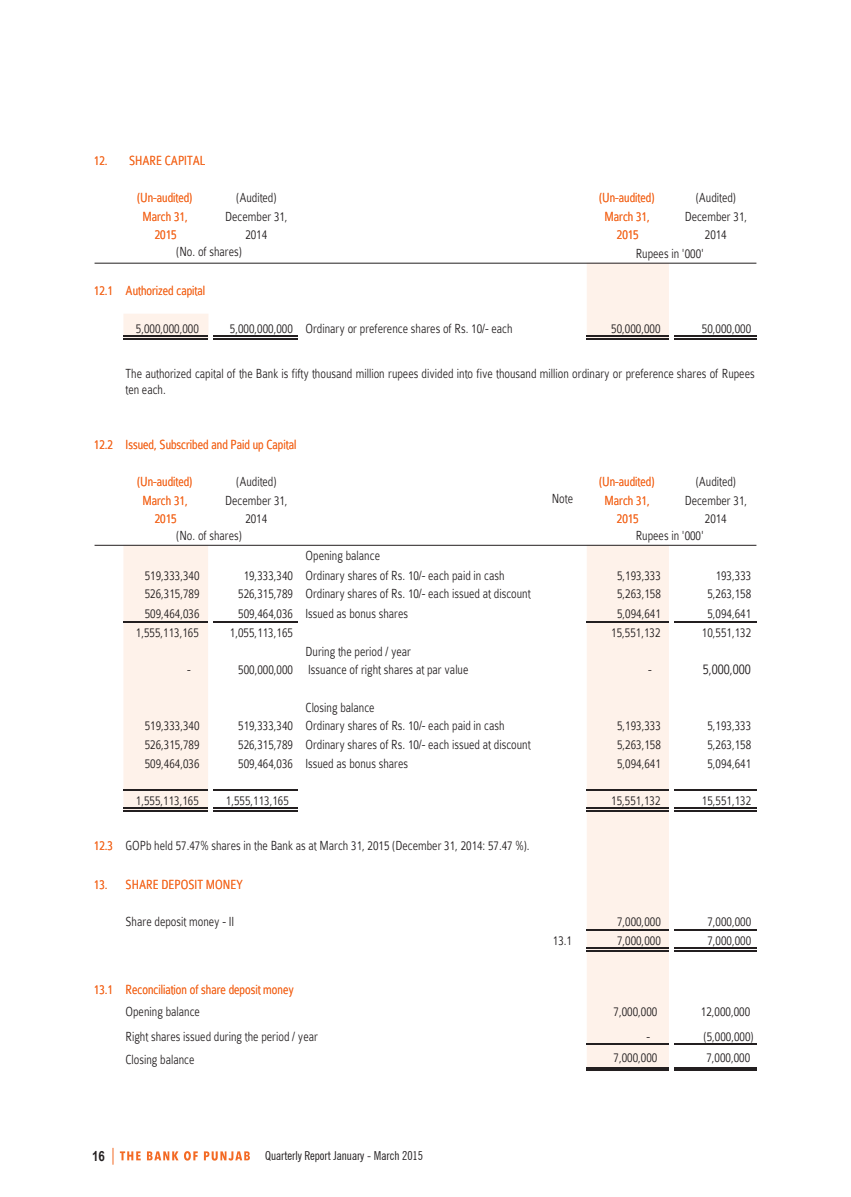
<style>
.page{position:relative;width:851px;height:1197px;background:#fff}
.page>*{position:absolute;margin:0;border:0;box-sizing:border-box;transform-origin:0 0}
.t1{font:300 15.58px "Colaborate";color:#231f20;scale:.8 1}
.t2{font:300 14.17px/16.3px "Colaborate";color:#231f20;scale:.8 1}
.t3{font:300 14.17px "Colaborate";color:#f36a24;scale:.8 1}
.t4{font:700 14px "Arial Narrow";color:#231f20}
.t5{font:condensed 12.25px "News Gothic BT";color:#231f20}
</style>
<div class="page">
<div style="left:587px;top:545px;width:81px;height:526px;background:#fef2ea"></div>
<div style="left:123px;top:545px;width:85px;height:266px;background:#fef2ea"></div>
<div style="left:587px;top:263px;width:81px;height:77px;background:#fef2ea;border:1px solid #fef2ea"></div>
<div style="left:123px;top:314px;width:85px;height:26px;background:#fef2ea;border:1px solid #fef2ea"></div>
<hr style="left:123px;top:336px;width:85px;height:1px;background:#231f20">
<hr style="left:123px;top:339px;width:85px;height:1px;background:#231f20">
<hr style="left:213px;top:336px;width:85px;height:1px;background:#231f20">
<hr style="left:213px;top:339px;width:85px;height:1px;background:#231f20">
<hr style="left:587px;top:336px;width:82px;height:1px;background:#231f20">
<hr style="left:587px;top:339px;width:82px;height:1px;background:#231f20">
<hr style="left:123px;top:621px;width:85px;height:2px;background:#231f20">
<hr style="left:213px;top:621px;width:85px;height:2px;background:#231f20">
<hr style="left:587px;top:621px;width:82px;height:2px;background:#231f20">
<hr style="left:123px;top:789px;width:85px;height:2px;background:#231f20">
<hr style="left:213px;top:789px;width:85px;height:2px;background:#231f20">
<hr style="left:587px;top:789px;width:82px;height:2px;background:#231f20">
<hr style="left:123px;top:808px;width:85px;height:1px;background:#231f20">
<hr style="left:123px;top:810px;width:85px;height:2px;background:#231f20">
<hr style="left:213px;top:808px;width:85px;height:1px;background:#231f20">
<hr style="left:213px;top:810px;width:85px;height:2px;background:#231f20">
<hr style="left:587px;top:808px;width:82px;height:1px;background:#231f20">
<hr style="left:587px;top:810px;width:82px;height:2px;background:#231f20">
<hr style="left:587px;top:929px;width:82px;height:2px;background:#231f20">
<hr style="left:587px;top:948px;width:82px;height:1px;background:#231f20">
<hr style="left:587px;top:950px;width:82px;height:2px;background:#231f20">
<hr style="left:587px;top:1044px;width:82px;height:1px;background:#231f20">
<hr style="left:587px;top:1067px;width:82px;height:1px;background:#231f20">
<hr style="left:587px;top:1070px;width:82px;height:1px;background:#231f20">
<hr style="left:674px;top:336px;width:82px;height:1px;background:#231f20">
<hr style="left:674px;top:339px;width:82px;height:1px;background:#231f20">
<hr style="left:674px;top:621px;width:82px;height:2px;background:#231f20">
<hr style="left:674px;top:789px;width:82px;height:2px;background:#231f20">
<hr style="left:674px;top:808px;width:82px;height:1px;background:#231f20">
<hr style="left:674px;top:810px;width:82px;height:2px;background:#231f20">
<hr style="left:674px;top:929px;width:82px;height:2px;background:#231f20">
<hr style="left:674px;top:948px;width:82px;height:1px;background:#231f20">
<hr style="left:674px;top:950px;width:82px;height:2px;background:#231f20">
<hr style="left:674px;top:1044px;width:82px;height:1px;background:#231f20">
<hr style="left:674px;top:1067px;width:82px;height:1px;background:#231f20">
<hr style="left:674px;top:1070px;width:82px;height:1px;background:#231f20">
<hr style="left:94px;top:263px;width:662px;height:1px;background:#231f20">
<hr style="left:94px;top:545px;width:662px;height:1px;background:#231f20">
<svg style="left:120px;top:1151px;width:21px;height:9px"></svg>
<svg style="left:147px;top:1151px;width:31px;height:9px"></svg>
<svg style="left:184px;top:1151px;width:14px;height:10px"></svg>
<svg style="left:204px;top:1151px;width:46px;height:10px"></svg>
<svg style="left:112px;top:1148px;width:1px;height:17px"></svg>
<p class="t3" style="left:94px;top:153px;width:141px">12. SHARE CAPITAL</p>
<p class="t3" style="left:137px;top:191px;width:71px">(Un-audited)</p>
<p class="t3" style="left:599px;top:191px;width:71px">(Un-audited)</p>
<p class="t3" style="left:142px;top:209px;width:58px">March 31,</p>
<p class="t3" style="left:604px;top:209px;width:58px">March 31,</p>
<p class="t3" style="left:155px;top:228px;width:29px">2015</p>
<p class="t3" style="left:617px;top:228px;width:29px">2015</p>
<p class="t2" style="left:236px;top:190px;width:52px">(Audited)</p>
<p class="t2" style="left:695px;top:190px;width:52px">(Audited)</p>
<p class="t2" style="left:225px;top:208px;width:80px">December 31,</p>
<p class="t2" style="left:684px;top:208px;width:80px">December 31,</p>
<p class="t2" style="left:245px;top:227px;width:29px">2014</p>
<p class="t2" style="left:704px;top:227px;width:29px">2014</p>
<p class="t2" style="left:176px;top:243px;width:84px">(No. of shares)</p>
<p class="t3" style="left:94px;top:283px;width:140px">12.1 Authorized capital</p>
<p class="t2" style="left:635px;top:245px;width:87px">Rupees in '000'</p>
<p class="t2" style="left:136px;top:320px;width:80px">5,000,000,000</p>
<p class="t2" style="left:230px;top:320px;width:355px">5,000,000,000 Ordinary or preference shares of Rs. 10/- each</p>
<p class="t2" style="left:611px;top:320px;width:63px">50,000,000</p>
<p class="t2" style="left:702px;top:320px;width:63px">50,000,000</p>
<p class="t2" style="left:125px;top:365px;width:788px">The authorized capital of the Bank is fifty thousand million rupees divided into five thousand million ordinary or preference shares of Rupees ten each.</p>
<p class="t3" style="left:94px;top:437px;width:254px">12.2 Issued, Subscribed and Paid up Capital</p>
<p class="t3" style="left:137px;top:474px;width:71px">(Un-audited)</p>
<p class="t3" style="left:599px;top:474px;width:71px">(Un-audited)</p>
<p class="t3" style="left:142px;top:493px;width:58px">March 31,</p>
<p class="t3" style="left:604px;top:493px;width:58px">March 31,</p>
<p class="t3" style="left:155px;top:511px;width:29px">2015</p>
<p class="t3" style="left:617px;top:511px;width:29px">2015</p>
<p class="t2" style="left:236px;top:474px;width:52px">(Audited)</p>
<p class="t2" style="left:695px;top:474px;width:52px">(Audited)</p>
<p class="t2" style="left:225px;top:492px;width:80px">December 31,</p>
<p class="t2" style="left:551px;top:491px;width:28px">Note</p>
<p class="t2" style="left:684px;top:492px;width:80px">December 31,</p>
<p class="t2" style="left:245px;top:511px;width:29px">2014</p>
<p class="t2" style="left:704px;top:511px;width:29px">2014</p>
<p class="t2" style="left:305px;top:548px;width:95px">Opening balance</p>
<p class="t2" style="left:176px;top:527px;width:84px">(No. of shares)</p>
<p class="t2" style="left:635px;top:527px;width:87px">Rupees in '000'</p>
<p class="t2" style="left:305px;top:567px;width:250px">Ordinary shares of Rs. 10/- each paid in cash</p>
<p class="t2" style="left:145px;top:567px;width:70px">519,333,340</p>
<p class="t2" style="left:244px;top:567px;width:63px">19,333,340</p>
<p class="t2" style="left:617px;top:567px;width:56px">5,193,333</p>
<p class="t2" style="left:715px;top:567px;width:46px">193,333</p>
<p class="t2" style="left:145px;top:586px;width:70px">526,315,789</p>
<p class="t2" style="left:238px;top:586px;width:70px">526,315,789</p>
<p class="t2" style="left:617px;top:586px;width:56px">5,263,158</p>
<p class="t2" style="left:707px;top:586px;width:56px">5,263,158</p>
<p class="t2" style="left:145px;top:606px;width:70px">509,464,036</p>
<p class="t2" style="left:238px;top:606px;width:214px">509,464,036 Issued as bonus shares</p>
<p class="t2" style="left:617px;top:606px;width:56px">5,094,641</p>
<p class="t2" style="left:707px;top:606px;width:56px">5,094,641</p>
<p class="t2" style="left:136px;top:624px;width:80px">1,555,113,165</p>
<p class="t2" style="left:230px;top:624px;width:80px">1,055,113,165</p>
<p class="t2" style="left:611px;top:624px;width:63px">15,551,132</p>
<p class="t2" style="left:702px;top:624px;width:63px">10,551,132</p>
<p class="t2" style="left:305px;top:643px;width:133px">During the period / year</p>
<p class="t2" style="left:187px;top:662px;width:6px">-</p>
<p class="t2" style="left:238px;top:662px;width:289px">500,000,000 Issuance of right shares at par value</p>
<p class="t2" style="left:648px;top:662px;width:6px">-</p>
<p class="t1" style="left:702px;top:661px;width:62px">5,000,000</p>
<p class="t2" style="left:305px;top:699px;width:88px">Closing balance</p>
<p class="t2" style="left:145px;top:718px;width:70px">519,333,340</p>
<p class="t2" style="left:238px;top:718px;width:70px">519,333,340</p>
<p class="t2" style="left:617px;top:718px;width:56px">5,193,333</p>
<p class="t2" style="left:707px;top:718px;width:56px">5,193,333</p>
<p class="t2" style="left:145px;top:736px;width:70px">526,315,789</p>
<p class="t2" style="left:238px;top:736px;width:70px">526,315,789</p>
<p class="t2" style="left:617px;top:736px;width:56px">5,263,158</p>
<p class="t2" style="left:707px;top:736px;width:56px">5,263,158</p>
<p class="t2" style="left:145px;top:755px;width:70px">509,464,036</p>
<p class="t2" style="left:238px;top:755px;width:70px">509,464,036</p>
<p class="t2" style="left:617px;top:755px;width:56px">5,094,641</p>
<p class="t2" style="left:707px;top:755px;width:56px">5,094,641</p>
<p class="t2" style="left:136px;top:792px;width:80px">1,555,113,165</p>
<p class="t2" style="left:226px;top:792px;width:80px">1,555,113,165</p>
<p class="t2" style="left:611px;top:792px;width:63px">15,551,132</p>
<p class="t2" style="left:702px;top:792px;width:63px">15,551,132</p>
<p class="t2" style="left:125px;top:838px;width:506px">GOPb held 57.47% shares in the Bank as at March 31, 2015 (December 31, 2014: 57.47 %).</p>
<p class="t2" style="left:305px;top:586px;width:283px">Ordinary shares of Rs. 10/- each issued at discount</p>
<p class="t2" style="left:305px;top:718px;width:250px">Ordinary shares of Rs. 10/- each paid in cash</p>
<p class="t2" style="left:305px;top:736px;width:283px">Ordinary shares of Rs. 10/- each issued at discount</p>
<p class="t2" style="left:305px;top:755px;width:130px">Issued as bonus shares</p>
<p class="t3" style="left:94px;top:839px;width:25px">12.3</p>
<p class="t3" style="left:94px;top:877px;width:187px">13. SHARE DEPOSIT MONEY</p>
<p class="t2" style="left:125px;top:914px;width:137px">Share deposit money - II</p>
<p class="t2" style="left:617px;top:914px;width:56px">7,000,000</p>
<p class="t2" style="left:707px;top:914px;width:56px">7,000,000</p>
<p class="t2" style="left:553px;top:932px;width:25px">13.1</p>
<p class="t2" style="left:617px;top:932px;width:56px">7,000,000</p>
<p class="t2" style="left:707px;top:932px;width:56px">7,000,000</p>
<p class="t3" style="left:94px;top:982px;width:251px">13.1 Reconciliation of share deposit money</p>
<p class="t2" style="left:125px;top:1003px;width:95px">Opening balance</p>
<p class="t2" style="left:613px;top:1003px;width:56px">7,000,000</p>
<p class="t2" style="left:700px;top:1003px;width:63px">12,000,000</p>
<p class="t2" style="left:125px;top:1028px;width:242px">Right shares issued during the period / year</p>
<p class="t2" style="left:646px;top:1028px;width:6px">-</p>
<p class="t2" style="left:703px;top:1028px;width:64px">(5,000,000)</p>
<p class="t2" style="left:125px;top:1051px;width:88px">Closing balance</p>
<p class="t2" style="left:613px;top:1050px;width:56px">7,000,000</p>
<p class="t2" style="left:706px;top:1050px;width:56px">7,000,000</p>
<p class="t4" style="left:92px;top:1146px;width:14px">16</p>
<p class="t5" style="left:265px;top:1148px;width:159px">Quarterly Report January - March 2015</p>
</div>
